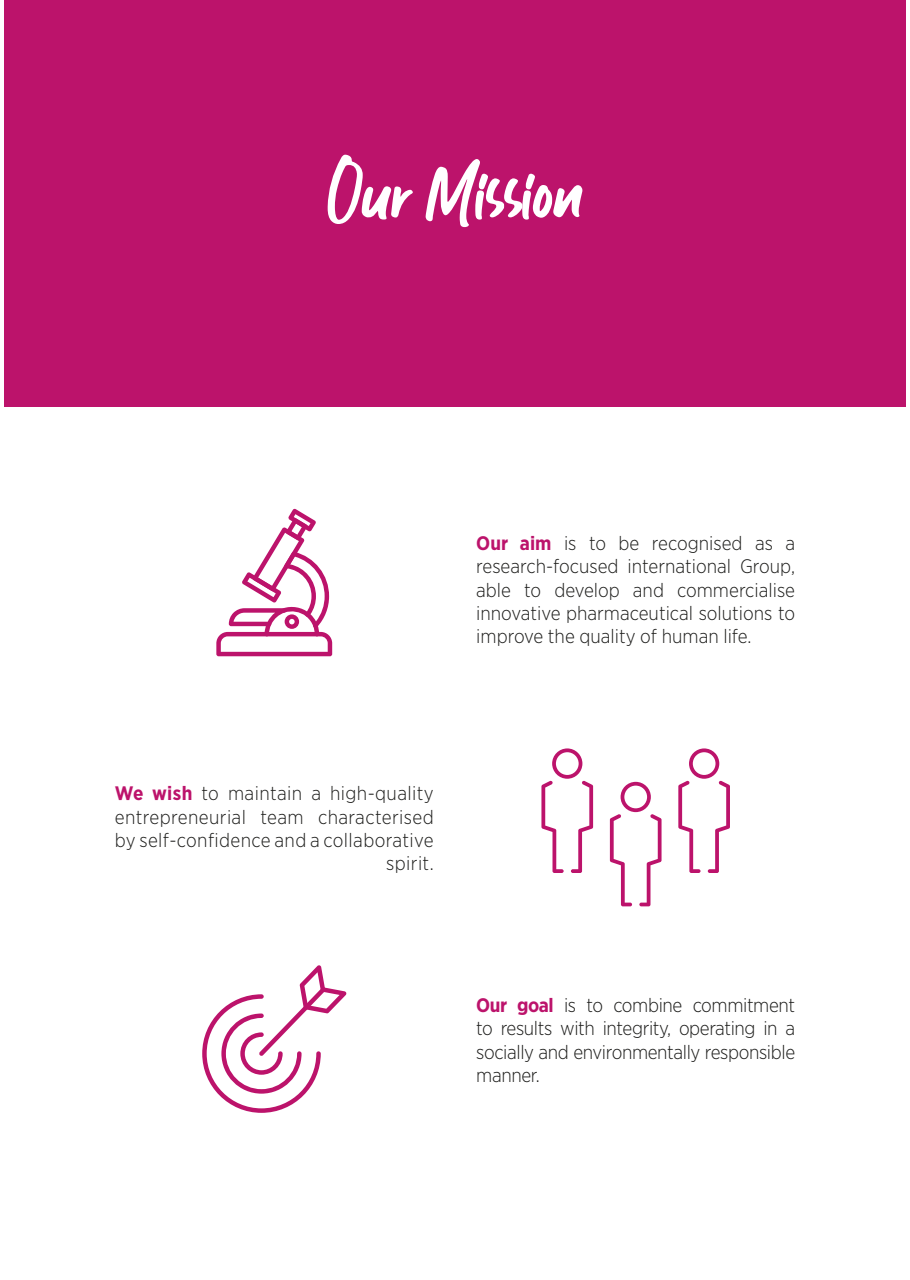
<style>
.page{position:relative;width:910px;height:1280px;background:#fff}
.page>*{position:absolute;margin:0;border:0;box-sizing:border-box;transform-origin:0 0}
.t1{font:75px "Guthen Bloots Basic";color:#fff}
.Paragrafo_1{font:300 19.5px/23.4px "Gotham Narrow";color:#1d1d1b;text-align:justify}
.Paragrafo_1-2{font:300 19.5px/23.4px "Gotham Narrow";letter-spacing:.02em;color:#1d1d1b;text-align:right}
.s1{font-weight:700;color:#bc136b}
</style>
<div class="page">
<div style="left:4px;top:0;width:902px;height:406px;background:#bc136b"></div>
<svg style="left:216px;top:509px;width:116px;height:147px"></svg>
<svg style="left:610px;top:782px;width:51px;height:124px"></svg>
<svg style="left:678px;top:748px;width:52px;height:125px"></svg>
<svg style="left:541px;top:748px;width:52px;height:125px"></svg>
<svg style="left:202px;top:965px;width:144px;height:148px"></svg>
<p class="t1" style="left:328px;top:146px;width:256px">Our Mission</p>
<p class="Paragrafo_1" style="left:476px;top:531px;width:320px"><span class="s1">Our aim</span> is to be recognised as a research-focused international Group, able to develop and commercialise innovative pharmaceutical solutions to improve the quality of human life.</p>
<p class="Paragrafo_1-2" style="left:115px;top:781px;width:320px"><span class="s1">We wish</span> to maintain a high-quality entrepreneurial team characterised by self-confidence and a collaborative spirit.</p>
<p class="Paragrafo_1" style="left:476px;top:993px;width:320px"><span class="s1">Our goal</span> is to combine commitment to results with integrity, operating in a socially and environmentally responsible manner.</p>
</div>
